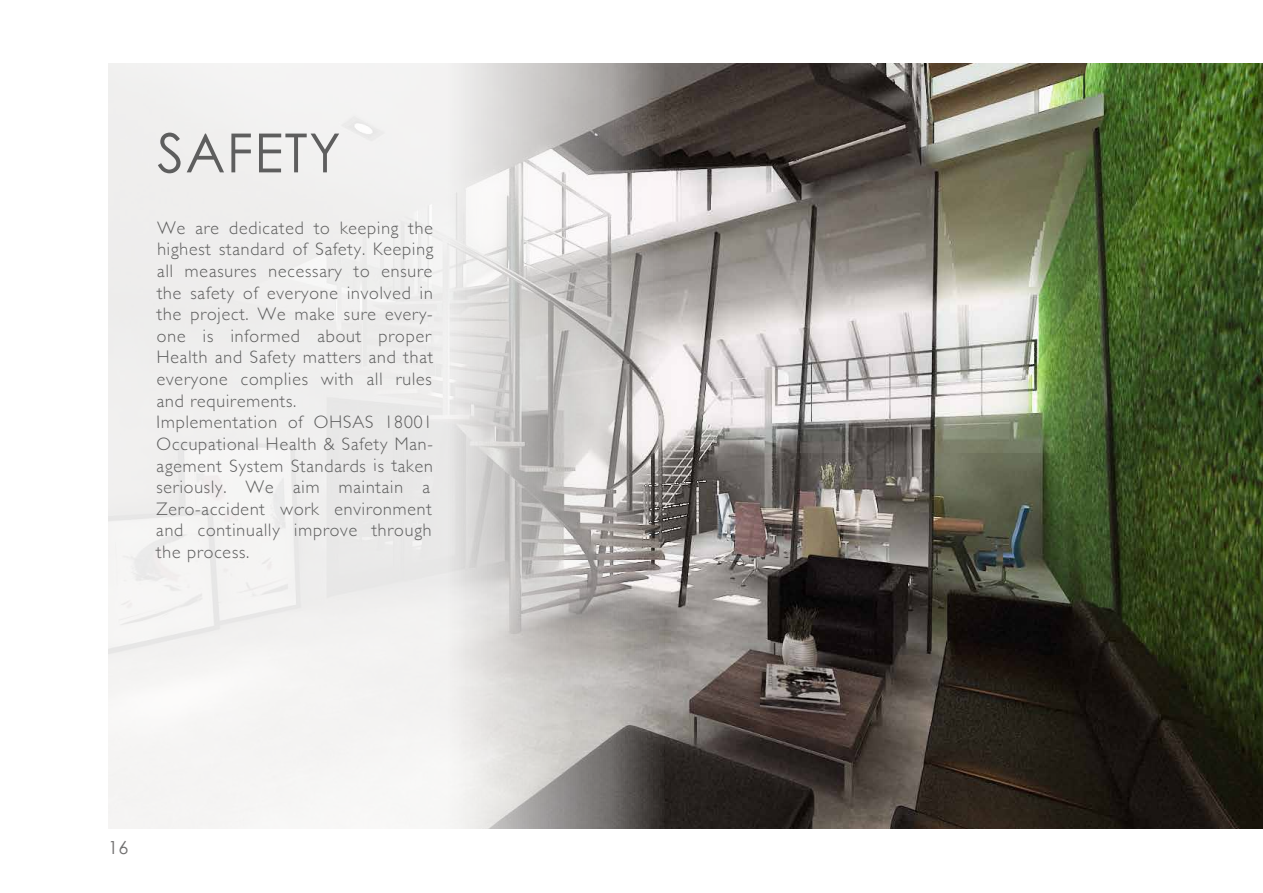
<style>
.page{position:relative;width:1263px;height:893px;background:#fff}
.page>*{position:absolute;margin:0;border:0;box-sizing:border-box;transform-origin:0 0}
.t1{font:54px "Century Gothic";letter-spacing:.025em;color:#5e5e5e}
.t2{font:300 18px/21.5px "Gill Sans";color:#5e5e5e}
.t3{font:18px "Century Gothic";color:#706f6f}
</style>
<div class="page">
<img style="left:664px;top:64px;width:599px;height:764px">
<svg style="left:108px;top:63px;width:556px;height:766px"></svg>
<h1 class="t1" style="left:157px;top:120px;width:185px">SAFETY</h1>
<p class="t2" style="left:153px;top:219px;width:281px;rotate:-1deg">We are dedicated to keeping the highest standard of Safety. Keeping all measures necessary to ensure the safety of everyone involved in the project. We make sure every&shy;one is informed about proper<br>Health and Safety matters and that everyone complies with all rules and requirements.</p>
<p class="t2" style="left:154px;top:413px;width:280px;rotate:-1deg">Implementation of OHSAS 18001<br>Occupational Health &amp; Safety Man&shy;agement System Standards is taken seriously. We aim maintain a<br>Zero-accident work environment and continually improve through the process.</p>
<p class="t3" style="left:108px;top:836px;width:22px">16</p>
</div>
